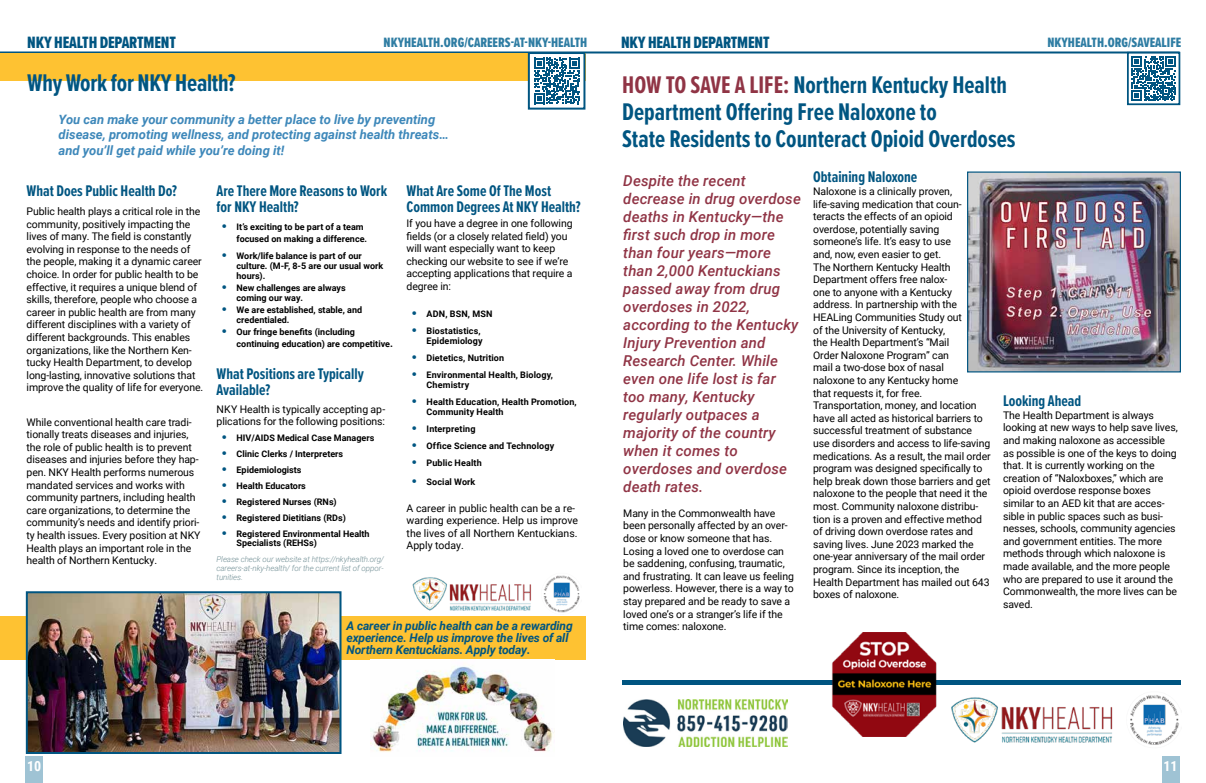
<style>
.page{position:relative;width:1206px;height:783px;background:#fff}
.page>*{position:absolute;margin:0;border:0;box-sizing:border-box;transform-origin:0 0}
.t1{font:700 25px/27px "Proxima Nova Ex Cn";color:#005581}
.t2{font:17px "Proxima Nova Ex Cn Extrabld";letter-spacing:-.01em;color:#005581}
.t3{font:700 16px/16px "Proxima Nova Ex Cn";color:#005581}
.t4{font:italic 500 15px/18px "Roboto";letter-spacing:.01em;color:#903445}
.t5{font:14px "Proxima Nova Ex Cn Extrabld";color:#2f7da3}
.t6{font:700 14px "Roboto Condensed";color:#fff}
.t7{font:italic 700 13px/15.6px "Roboto";color:#3e88ba}
.t8{font:italic 700 12px/12px "Roboto";letter-spacing:-.01em;color:#005581}
.t9{font:10.5px/12.6px "Roboto";letter-spacing:-.01em;color:#000}
.t10{font:700 9px/10px "Roboto";color:#000}
.t11{font:700 9px "Roboto";letter-spacing:.02em;color:#000}
.t12{font:italic 300 8px/9px "Roboto";letter-spacing:-.01em;color:#708e94;text-align:justify}
.s1{color:#903445}
.s2{font-family:"Proxima Nova Ex Cn";font-size:16px;color:#005581}
.s3{font-size:10px}
</style>
<div class="page">
<hr style="left:0;top:52px;width:1180px;height:2px;background:#005581">
<div style="left:26px;top:756px;width:17px;height:27px;background:#9fc3d4"></div>
<div style="left:1162px;top:756px;width:18px;height:27px;background:#9fc3d4"></div>
<svg style="left:1131px;top:56px;width:45px;height:45px"></svg>
<div style="left:1127px;top:52px;width:53px;height:53px;border:2px solid #005581"></div>
<img style="left:623px;top:700px;width:164px;height:46px">
<img style="left:951px;top:695px;width:228px;height:50px">
<img style="left:969px;top:173px;width:210px;height:197px">
<div style="left:967px;top:171px;width:214px;height:201px;border:1px solid #005581"></div>
<div style="left:622px;top:680px;width:559px;height:5px;background:#005581"></div>
<img style="left:832px;top:633px;width:105px;height:103px">
<div style="left:0;top:616px;width:586px;height:44px;background:#fec232"></div>
<div style="left:0;top:53px;width:586px;height:28px;background:#fec232"></div>
<img style="left:412px;top:575px;width:168px;height:38px">
<img style="left:371px;top:666px;width:182px;height:86px">
<img style="left:29px;top:594px;width:310px;height:157px">
<div style="left:26px;top:591px;width:316px;height:163px;border:2px solid #005581"></div>
<div style="left:529px;top:53px;width:55px;height:56px;background:#fff"></div>
<svg style="left:534px;top:58px;width:46px;height:46px"></svg>
<div style="left:528px;top:52px;width:57px;height:58px;border:2px solid #005581"></div>
<p class="t2" style="left:27px;top:30px;width:150px">NKY HEALTH DEPARTMENT</p>
<p class="t5" style="left:384px;top:32px;width:205px">NKYHEALTH.ORG/CAREERS-AT-NKY-HEALTH</p>
<p class="t2" style="left:621px;top:30px;width:150px">NKY HEALTH DEPARTMENT</p>
<p class="t1" style="left:27px;top:69px;width:210px">Why Work for NKY Health?</p>
<p class="t7" style="left:59px;top:111px;width:392px">You can make your community a better place to live by preventing disease, promoting wellness, and protecting against health threats… and you’ll get paid while you’re doing it!</p>
<p class="t1" style="left:622px;top:71px;width:386px"><span class="s1">HOW TO SAVE A LIFE:</span> Northern Kentucky Health<br>Department Offering Free Naloxone to</p>
<p class="t1" style="left:622px;top:125px;width:395px">State Residents to Counteract Opioid Overdoses</p>
<p class="t5" style="left:1047px;top:32px;width:135px">NKYHEALTH.ORG/SAVEALIFE</p>
<p class="t3" style="left:27px;top:183px;width:152px">What Does Public Health Do?</p>
<p class="t9" style="left:27px;top:205px;width:178px">Public health plays a critical role in the community, positively impacting the lives of many. The field is constantly evolving in response to the needs of the people, making it a dynamic career choice. In order for public health to be effective, it requires a unique blend of skills, therefore, people who choose a career in public health are from many different disciplines with a variety of different backgrounds. This enables organizations, like the Northern Ken&shy;tucky Health Department, to develop long-lasting, innovative solutions that improve the quality of life for everyone.</p>
<p class="t9" style="left:27px;top:415px;width:175px">While conventional health care tradi&shy;tionally treats diseases and injuries, the role of public health is to prevent diseases and injuries before they hap&shy;pen. NKY Health performs numerous mandated services and works with community partners, including health care organizations, to determine the community’s needs and identify priori&shy;ty health issues. Every position at NKY Health plays an important role in the health of Northern Kentucky.</p>
<p class="t3" style="left:217px;top:183px;width:172px">Are There More Reasons to Work for NKY Health?</p>
<p class="t10" style="left:237px;top:221px;width:132px;line-height:12px;text-indent:-15px"><span class="s2">•</span> It’s exciting to be part of a team focused on making a difference.</p>
<p class="t10" style="left:237px;top:251px;width:148px;text-indent:-15px"><span class="s2">•</span> Work/life balance is part of our culture. (M-F, 8-5 are our usual work hours).</p>
<p class="t10" style="left:237px;top:283px;width:111px;text-indent:-15px"><span class="s2">•</span> New challenges are always coming our way.</p>
<p class="t10" style="left:237px;top:305px;width:127px;text-indent:-15px"><span class="s2">•</span> We are established, stable, and credentialed.</p>
<p class="t10" style="left:237px;top:326px;width:158px;line-height:12px;text-indent:-15px"><span class="s2">•</span> Our fringe benefits (including continuing education) are competitive<span class="s3">.</span></p>
<p class="t3" style="left:217px;top:366px;width:149px">What Positions are Typically<br>Available?</p>
<p class="t9" style="left:217px;top:403px;width:170px;line-height:12px">NKY Health is typically accepting ap&shy;plications for the following positions:</p>
<p class="t10" style="left:222px;top:433px;width:154px"><span class="s2">•</span> HIV/AIDS Medical Case Managers</p>
<p class="t10" style="left:222px;top:449px;width:123px"><span class="s2">•</span> Clinic Clerks / Interpreters</p>
<p class="t10" style="left:222px;top:465px;width:82px"><span class="s2">•</span> Epidemiologists</p>
<p class="t10" style="left:222px;top:481px;width:86px"><span class="s2">•</span> Health Educators</p>
<p class="t10" style="left:222px;top:497px;width:117px"><span class="s2">•</span> Registered Nurses (RNs)</p>
<p class="t10" style="left:222px;top:513px;width:126px"><span class="s2">•</span> Registered Dietitians (RDs)</p>
<p class="t10" style="left:237px;top:529px;width:135px;line-height:9px;text-indent:-15px"><span class="s2">•</span> Registered Environmental Health<br>Specialists (REHSs)</p>
<p class="t12" style="left:217px;top:555px;width:169px">Please check our website at https://nkyhealth.org/ careers-at-nky-health/ for the current list of oppor&shy;tunities.</p>
<p class="t3" style="left:407px;top:183px;width:176px">What Are Some Of The Most<br>Common Degrees At NKY Health?</p>
<p class="t9" style="left:407px;top:217px;width:168px">If you have a degree in one following fields (or a closely related field) you will want especially want to keep checking our website to see if we’re accepting applications that require a degree in:</p>
<p class="t11" style="left:412px;top:307px;width:82px"><span class="s2">•</span> ADN, BSN, MSN</p>
<p class="t10" style="left:412px;top:325px;width:73px;text-align:right"><span class="s2">•</span> Biostatistics,<br>Epidemiology</p>
<p class="t10" style="left:412px;top:352px;width:94px"><span class="s2">•</span> Dietetics, Nutrition</p>
<p class="t10" style="left:427px;top:369px;width:128px;text-indent:-15px"><span class="s2">•</span> Environmental Health, Biology,<br>Chemistry</p>
<p class="t10" style="left:427px;top:396px;width:152px;text-indent:-15px"><span class="s2">•</span> Health Education, Health Promotion,<br>Community Health</p>
<p class="t10" style="left:412px;top:423px;width:65px"><span class="s2">•</span> Interpreting</p>
<p class="t10" style="left:412px;top:440px;width:144px"><span class="s2">•</span> Office Science and Technology</p>
<p class="t10" style="left:412px;top:457px;width:72px"><span class="s2">•</span> Public Health</p>
<p class="t10" style="left:412px;top:476px;width:65px"><span class="s2">•</span> Social Work</p>
<p class="t9" style="left:407px;top:501px;width:173px">A career in public health can be a re&shy;warding experience. Help us improve the lives of all Northern Kentuckians.<br>Apply today.</p>
<p class="t8" style="left:347px;top:619px;width:228px">A career in public health can be a rewarding</p>
<p class="t8" style="left:347px;top:631px;width:223px">experience. Help us improve the lives of all<br>Northern Kentuckians. Apply today.</p>
<p class="t4" style="left:623px;top:171px;width:179px">Despite the recent decrease in drug overdose deaths in Kentucky—the first such drop in more than four years—more than 2,000 Kentuckians passed away from drug overdoses in 2022, according to the Kentucky<br>Injury Prevention and<br>Research Center. While even one life lost is far too many, Kentucky regularly outpaces a majority of the country when it comes to overdoses and overdose death rates.</p>
<p class="t9" style="left:623px;top:506px;width:172px">Many in the Commonwealth have been personally affected by an over&shy;dose or know someone that has.<br>Losing a loved one to overdose can be saddening, confusing, traumatic, and frustrating. It can leave us feeling powerless. However, there is a way to stay prepared and be ready to save a loved one’s or a stranger’s life if the time comes: naloxone.</p>
<p class="t3" style="left:813px;top:169px;width:106px">Obtaining Naloxone</p>
<p class="t9" style="left:813px;top:185px;width:150px">Naloxone is a clinically proven, life-saving medication that coun&shy;teracts the effects of an opioid overdose, potentially saving someone’s life. It’s easy to use and, now, even easier to get.<br>The Northern Kentucky Health<br>Department offers free nalox&shy;one to anyone with a Kentucky address. In partnership with the<br>HEALing Communities Study out of the University of Kentucky, the Health Department’s “Mail<br>Order Naloxone Program” can mail a two-dose box of nasal naloxone to any Kentucky home that requests it, for free.</p>
<p class="t9" style="left:813px;top:399px;width:179px">Transportation, money, and location have all acted as historical barriers to successful treatment of substance use disorders and access to life-saving medications. As a result, the mail order program was designed specifically to help break down those barriers and get naloxone to the people that need it the most. Community naloxone distribu&shy;tion is a proven and effective method of driving down overdose rates and saving lives. June 2023 marked the one-year anniversary of the mail order program. Since its inception, the Health Department has mailed out 643 boxes of naloxone.</p>
<p class="t3" style="left:1003px;top:392px;width:80px">Looking Ahead</p>
<p class="t9" style="left:1003px;top:408px;width:176px">The Health Department is always looking at new ways to help save lives, and making naloxone as accessible as possible is one of the keys to doing that. It is currently working on the creation of “Naloxboxes,” which are opioid overdose response boxes similar to an AED kit that are acces&shy;sible in public spaces such as busi&shy;nesses, schools, community agencies and government entities. The more methods through which naloxone is made available, and the more people who are prepared to use it around the Commonwealth, the more lives can be saved.</p>
<h3 class="t6" style="left:27px;top:756px;width:16px">10</h3>
<h3 class="t6" style="left:1164px;top:756px;width:16px">11</h3>
</div>
